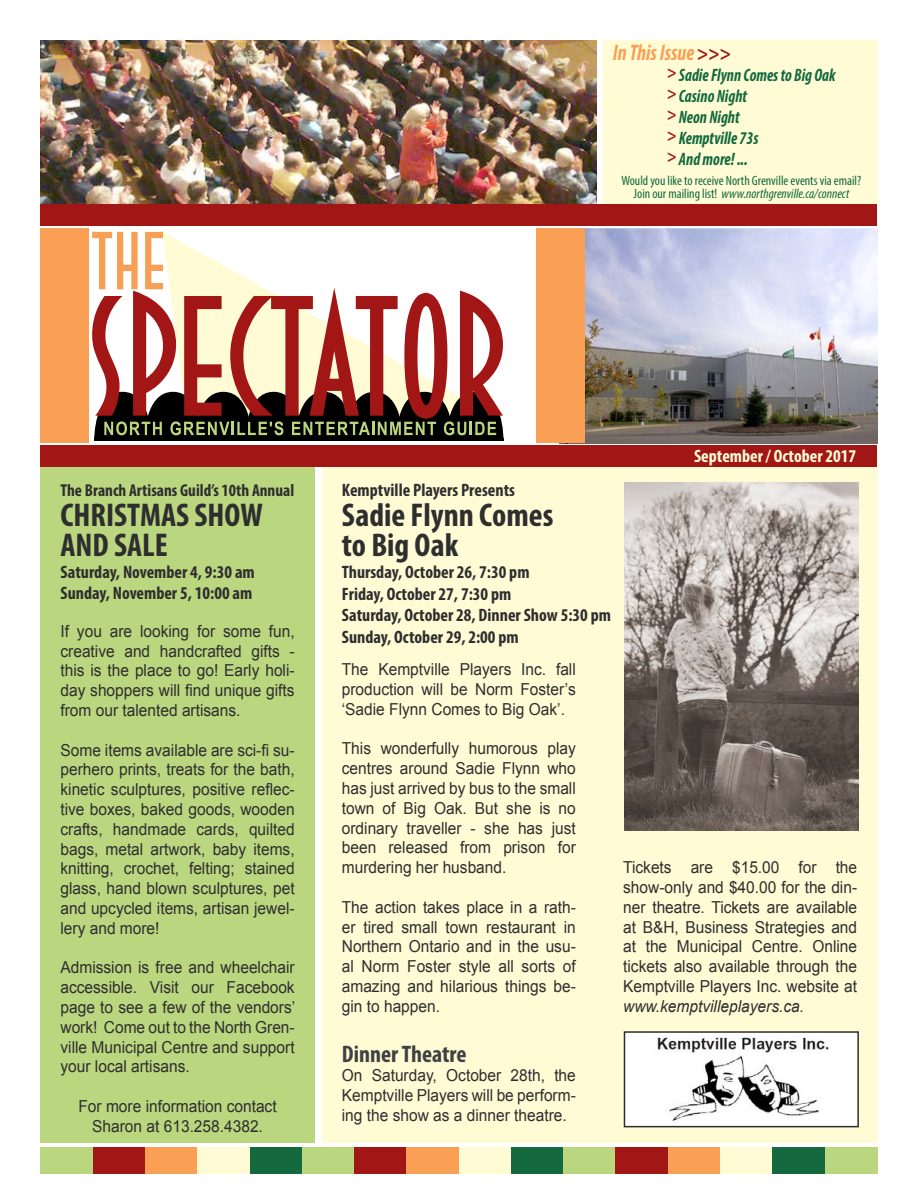
<style>
.page{position:relative;width:918px;height:1188px;background:#fff}
.page>*{position:absolute;margin:0;border:0;box-sizing:border-box;transform-origin:0 0}
.t1{font:700 condensed 33px/30px "Myriad Pro";color:#2e2e2f}
.t2{font:700 condensed 24px "Myriad Pro";color:#414042}
.t3{font:italic 700 condensed 22.5px "Myriad Pro";color:#f9a054;scale:.9 1}
.t4{font:700 condensed 18px/21.6px "Myriad Pro";color:#2e2e2f}
.t5{font:italic 700 condensed 18px/21px "Myriad Pro";color:#14693f;scale:.9 1}
.t6{font:700 condensed 18px "Myriad Pro";color:#fffcd5}
.t7{font:700 condensed 17.25px "Myriad Pro";color:#2e2e2f}
.t8{font:16.5px/19.8px "Arial";color:#2e2e2f;text-align:justify;scale:.94 1}
.t9{font:italic 16.5px "Arial";color:#2e2e2f;scale:.94 1}
.t10{font:condensed 13.5px/13.5px "Myriad Pro";color:#14693f;text-align:center}
.s1{font-size:21px;color:#a21715}
.s2{font-style:italic}
</style>
<div class="page">
<div style="left:40px;top:1148px;width:53px;height:26px;background:#bad67f"></div>
<div style="left:93px;top:1148px;width:53px;height:26px;background:#a21715"></div>
<div style="left:145px;top:1148px;width:53px;height:26px;background:#f9a054"></div>
<div style="left:197px;top:1148px;width:53px;height:26px;background:#fffcd5"></div>
<div style="left:250px;top:1148px;width:52px;height:26px;background:#14693f"></div>
<div style="left:302px;top:1148px;width:53px;height:26px;background:#bad67f"></div>
<div style="left:354px;top:1148px;width:53px;height:26px;background:#a21715"></div>
<div style="left:406px;top:1148px;width:53px;height:26px;background:#f9a054"></div>
<div style="left:459px;top:1148px;width:53px;height:26px;background:#fffcd5"></div>
<div style="left:511px;top:1148px;width:53px;height:26px;background:#14693f"></div>
<div style="left:563px;top:1148px;width:53px;height:26px;background:#bad67f"></div>
<div style="left:616px;top:1148px;width:52px;height:26px;background:#a21715"></div>
<div style="left:668px;top:1148px;width:53px;height:26px;background:#f9a054"></div>
<div style="left:720px;top:1148px;width:53px;height:26px;background:#fffcd5"></div>
<div style="left:772px;top:1148px;width:53px;height:26px;background:#14693f"></div>
<div style="left:825px;top:1148px;width:53px;height:26px;background:#bad67f"></div>
<div style="left:322px;top:453px;width:556px;height:690px;background:#fffcd5"></div>
<div style="left:40px;top:456px;width:275px;height:687px;background:#bad67f"></div>
<img style="left:585px;top:228px;width:293px;height:215px">
<div style="left:536px;top:228px;width:49px;height:215px;background:#f9a054"></div>
<hr style="left:94px;top:438px;width:409px;height:2px;background:#000">
<svg style="left:92px;top:232px;width:411px;height:206px"></svg>
<div style="left:603px;top:40px;width:275px;height:164px;background:#fffcd5"></div>
<img style="left:40px;top:40px;width:556px;height:164px">
<div style="left:40px;top:204px;width:838px;height:22px;background:#a21715"></div>
<div style="left:40px;top:445px;width:838px;height:22px;background:#a21715"></div>
<div style="left:40px;top:228px;width:49px;height:215px;background:#f9a054"></div>
<img style="left:624px;top:483px;width:234px;height:348px">
<div style="left:624px;top:1032px;width:234px;height:95px;background:#fff"></div>
<img style="left:657px;top:1037px;width:172px;height:84px">
<div style="left:624px;top:1031px;width:235px;height:96px;border:2px solid #2e2e2f"></div>
<h3 class="t3" style="left:613px;top:39px;width:132px">In This Issue<span class="s1">&gt;&gt;&gt;</span></h3>
<p class="t5" style="left:667px;top:65px;width:189px"><sup>&gt;</sup> Sadie Flynn Comes to Big Oak <sup>&gt;</sup> Casino Night<br><sup>&gt;</sup> Neon Night<br><sup>&gt;</sup> Kemptville 73s<br><sup>&gt;</sup> And more! ...</p>
<p class="t10" style="left:621px;top:174px;width:241px">Would you like to receive North Grenville events via email?<br>Join our mailing list! <span class="s2">www.northgrenville.ca/connect</span></p>
<p class="t7" style="left:60px;top:479px;width:235px">The Branch Artisans Guild’s 10th Annual</p>
<h1 class="t1" style="left:60px;top:499px;width:204px">CHRISTMAS SHOW<br>AND SALE</h1>
<p class="t4" style="left:60px;top:560px;width:196px">Saturday, November 4, 9:30 am<br>Sunday, November 5, 10:00 am</p>
<p class="t8" style="left:60px;top:621px;width:251px">If you are looking for some fun, creative and handcrafted gifts - this is the place to go! Early holi&shy;day shoppers will find unique gifts from our talented artisans.</p>
<p class="t8" style="left:60px;top:740px;width:251px">Some items available are sci-fi su&shy;perhero prints, treats for the bath, kinetic sculptures, positive reflec&shy;tive boxes, baked goods, wooden crafts, handmade cards, quilted bags, metal artwork, baby items, knitting, crochet, felting; stained glass, hand blown sculptures, pet and upcycled items, artisan jewel&shy;lery and more!</p>
<p class="t8" style="left:60px;top:958px;width:251px">Admission is free and wheelchair accessible. Visit our Facebook page to see a few of the vendors’ work! Come out to the North Gren&shy;ville Municipal Centre and support your local artisans.</p>
<p class="t8" style="left:78px;top:1096px;width:212px;text-align:center">For more information contact<br>Sharon at 613.258.4382.</p>
<p class="t4" style="left:342px;top:479px;width:175px">Kemptville Players Presents</p>
<h1 class="t1" style="left:342px;top:500px;width:213px">Sadie Flynn Comes to Big Oak</h1>
<p class="t4" style="left:342px;top:561px;width:271px">Thursday, October 26, 7:30 pm<br>Friday, October 27, 7:30 pm<br>Saturday, October 28, Dinner Show 5:30 pm<br>Sunday, October 29, 2:00 pm</p>
<p class="t8" style="left:342px;top:660px;width:251px">The Kemptville Players Inc. fall production will be Norm Foster’s ‘Sadie Flynn Comes to Big Oak’.</p>
<p class="t8" style="left:342px;top:739px;width:251px">This wonderfully humorous play centres around Sadie Flynn who has just arrived by bus to the small town of Big Oak. But she is no ordinary traveller - she has just been released from prison for murdering her husband.</p>
<p class="t8" style="left:342px;top:897px;width:251px">The action takes place in a rath&shy;er tired small town restaurant in Northern Ontario and in the usu&shy;al Norm Foster style all sorts of amazing and hilarious things be&shy;gin to happen.</p>
<h2 class="t2" style="left:342px;top:1039px;width:126px">Dinner Theatre</h2>
<p class="t8" style="left:342px;top:1066px;width:251px">On Saturday, October 28th, the Kemptville Players will be perform&shy;ing the show as a dinner theatre.</p>
<p class="t6" style="left:694px;top:445px;width:164px">September / October 2017</p>
<p class="t8" style="left:623px;top:858px;width:251px">Tickets are $15.00 for the show-only and $40.00 for the din&shy;ner theatre. Tickets are available at B&amp;H, Business Strategies and at the Municipal Centre. Online tickets also available through the Kemptville Players Inc. website at</p>
<p class="t9" style="left:623px;top:995px;width:194px">www.kemptvilleplayers.ca.</p>
</div>
